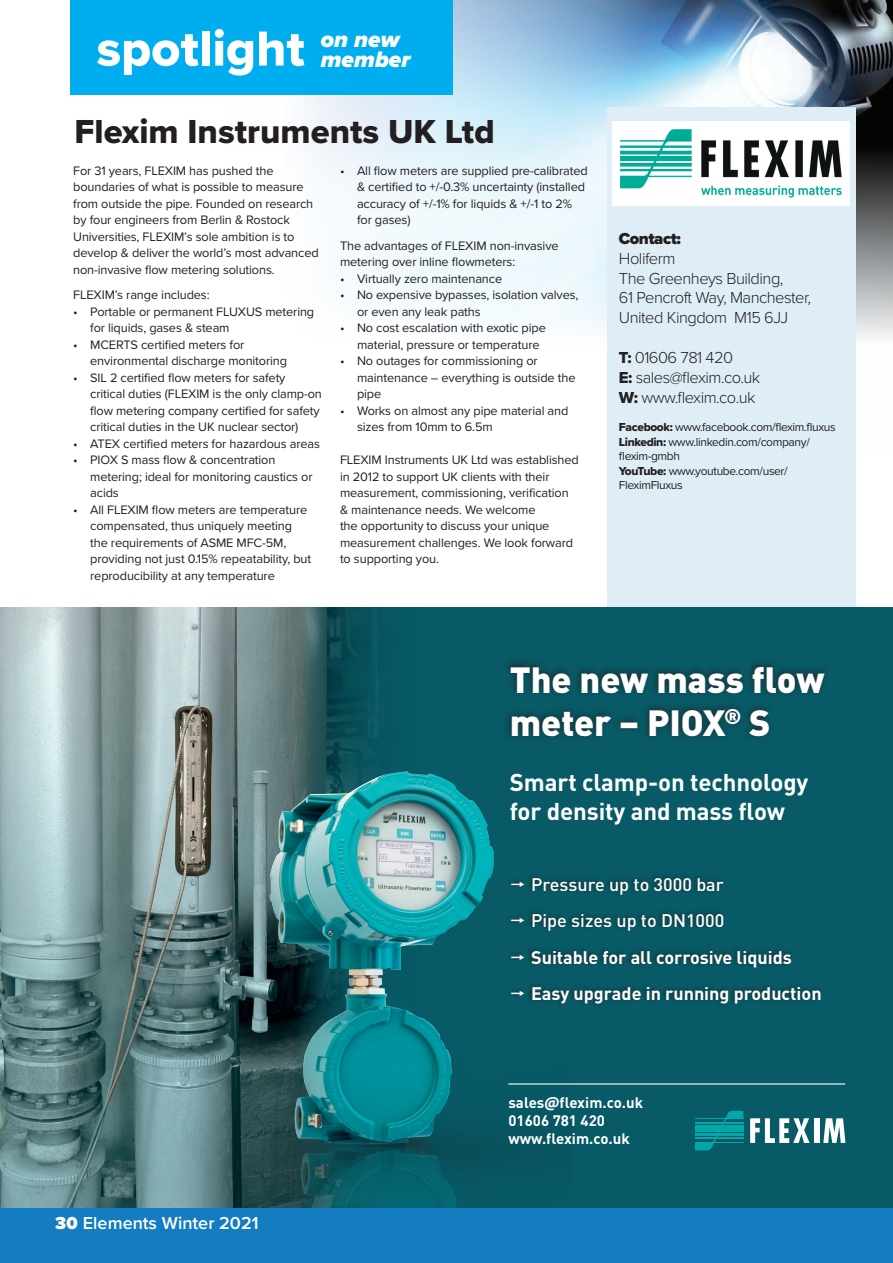
<style>
.page{position:relative;width:893px;height:1263px;background:#fff}
.page>*{position:absolute;margin:0;border:0;box-sizing:border-box;transform-origin:0 0}
.t1{font:51px "Proxima Nova Extrabld";color:#fff}
.t2{font:900 36px/43.2px "DIN Pro";letter-spacing:-.005em;color:#fff}
.t3{font:34.5px "Proxima Nova Extrabld";color:#231f20}
.t4{font:700 24px/28.8px "DIN Pro";letter-spacing:-.005em;color:#fff}
.t5{font:italic 900 23.25px "Proxima Nova";color:#fff}
.t6{font:700 18px/36.5px "DIN Pro";color:#fff}
.t7{font:500 18px/36.5px "DIN Pro";color:#fff}
.t8{font:600 18px "Proxima Nova";color:#fff}
.t9{font:300 16.5px/19.8px "Proxima Nova";letter-spacing:-.03em;color:#231f20}
.t10{font:900 16.5px "Proxima Nova";letter-spacing:-.03em;color:#231f20}
.t11{font:700 15px/18px "DIN Pro";color:#fff}
.t12{font:12.75px/16.5px "Proxima Nova";letter-spacing:-.01em;color:#231f20}
.t13{font:12px/14.4px "Proxima Nova";letter-spacing:-.03em;color:#231f20}
.s1{font-family:"Proxima Nova Extrabld";font-weight:400}
.s2{font-family:"Proxima Nova Extrabld"}
.s3{font-weight:900}
.s4{font-family:"Aller"}
</style>
<div class="page">
<div style="left:0;top:1208px;width:893px;height:55px;background:#147cc1"></div>
<img style="left:305px;top:0;width:587px;height:456px">
<div style="left:607px;top:107px;width:248px;height:531px;background:#dfeef6"></div>
<div style="left:71px;top:0;width:382px;height:95px;background:#00aeef"></div>
<img style="left:0;top:607px;width:294px;height:601px">
<div style="left:294px;top:607px;width:599px;height:601px;background:#075a66"></div>
<img style="left:167px;top:744px;width:405px;height:464px">
<svg style="left:695px;top:1111px;width:48px;height:39px"></svg>
<hr style="left:695px;top:1142px;width:48px;height:1px;background:#00a8aa">
<hr style="left:695px;top:1118px;width:48px;height:1px;background:#00a8aa">
<hr style="left:695px;top:1122px;width:48px;height:1px;background:#00a8aa">
<hr style="left:695px;top:1125px;width:48px;height:3px;background:#00a8aa">
<hr style="left:695px;top:1129px;width:48px;height:3px;background:#00a8aa">
<hr style="left:695px;top:1133px;width:48px;height:3px;background:#00a8aa">
<hr style="left:695px;top:1137px;width:48px;height:2px;background:#00a8aa">
<div style="left:814px;top:1118px;width:5px;height:25px;background:#fff"></div>
<svg style="left:823px;top:1118px;width:22px;height:25px"></svg>
<svg style="left:750px;top:1118px;width:60px;height:25px"></svg>
<div style="left:503px;top:658px;width:327px;height:83px;background:#231f20;opacity:.75"></div>
<div style="left:505px;top:873px;width:318px;height:134px;background:#231f20;opacity:.75"></div>
<hr style="left:508px;top:1083px;width:337px;height:1px;background:#fff">
<img style="left:612px;top:122px;width:238px;height:83px">
<svg style="left:511px;top:882px;width:13px;height:5px"></svg>
<svg style="left:511px;top:918px;width:13px;height:5px"></svg>
<svg style="left:511px;top:955px;width:13px;height:5px"></svg>
<svg style="left:511px;top:991px;width:13px;height:5px"></svg>
<h1 class="t1" style="left:96px;top:11px;width:305px">spotlight <sup>on</sup> <sup>new</sup></h1>
<h3 class="t5" style="left:321px;top:42px;width:91px">member</h3>
<h3 class="t3" style="left:74px;top:106px;width:422px">Flexim Instruments UK Ltd</h3>
<p class="t12" style="left:73px;top:162px;width:247px">For 31 years, FLEXIM has pushed the boundaries of what is possible to measure from outside the pipe. Founded on research by four engineers from Berlin &amp; Rostock Universities, FLEXIM’s sole ambition is to develop &amp; deliver the world’s most advanced non-invasive flow metering solutions.</p>
<p class="t12" style="left:73px;top:286px;width:138px">FLEXIM’s range includes:</p>
<p class="t12" style="left:90px;top:303px;width:226px;text-indent:-17px">• Portable or permanent FLUXUS metering for liquids, gases &amp; steam</p>
<p class="t12" style="left:90px;top:336px;width:198px;text-indent:-17px">• MCERTS certified meters for environmental discharge monitoring</p>
<p class="t12" style="left:90px;top:369px;width:233px;text-indent:-17px">• SIL 2 certified flow meters for safety critical duties (FLEXIM is the only clamp-on flow metering company certified for safety critical duties in the UK nuclear sector)</p>
<p class="t12" style="left:73px;top:435px;width:248px">• ATEX certified meters for hazardous areas</p>
<p class="t12" style="left:90px;top:451px;width:224px;text-indent:-17px">• PIOX S mass flow &amp; concentration metering; ideal for monitoring caustics or acids</p>
<p class="t12" style="left:90px;top:501px;width:223px;text-indent:-17px">• All FLEXIM flow meters are temperature compensated, thus uniquely meeting the requirements of ASME MFC-5M, providing not just 0.15% repeatability, but reproducibility at any temperature</p>
<p class="t12" style="left:357px;top:162px;width:232px;text-indent:-17px">• All flow meters are supplied pre-calibrated &amp; certified to +/-0.3% uncertainty (installed accuracy of +/-1% for liquids &amp; +/-1 to 2% for gases)</p>
<p class="t12" style="left:340px;top:237px;width:220px">The advantages of FLEXIM non-invasive metering over inline flowmeters:</p>
<p class="t12" style="left:340px;top:270px;width:164px">• Virtually zero maintenance</p>
<p class="t12" style="left:357px;top:286px;width:223px;text-indent:-17px">• No expensive bypasses, isolation valves, or even any leak paths</p>
<p class="t12" style="left:357px;top:319px;width:190px;text-indent:-17px">• No cost escalation with exotic pipe material, pressure or temperature</p>
<p class="t12" style="left:357px;top:352px;width:220px;text-indent:-17px">• No outages for commissioning or maintenance – everything is outside the pipe</p>
<p class="t12" style="left:357px;top:402px;width:213px;text-indent:-17px">• Works on almost any pipe material and sizes from 10mm to 6.5m</p>
<p class="t12" style="left:340px;top:451px;width:240px">FLEXIM Instruments UK Ltd was established in 2012 to support UK clients with their measurement, commissioning, verification &amp; maintenance needs. We welcome<br>the opportunity to discuss your unique measurement challenges. We look forward to supporting you.</p>
<p class="t10" style="left:619px;top:226px;width:64px">Contact:</p>
<p class="t9" style="left:619px;top:248px;width:194px">Holiferm<br>The Greenheys Building,<br>61 Pencroft Way, Manchester,<br>United Kingdom M15 6JJ</p>
<p class="t9" style="left:619px;top:347px;width:143px"><span class="s1">T:</span> 01606 781 420<br><span class="s1">E:</span> sales@flexim.co.uk<br><span class="s1">W:</span> www.flexim.co.uk</p>
<p class="t13" style="left:619px;top:420px;width:218px"><span class="s2">Facebook:</span> www.facebook.com/flexim.fluxus<br><span class="s2">Linkedin:</span> www.linkedin.com/company/ flexim-gmbh<br><span class="s2">YouTube:</span> www.youtube.com/user/<br>FleximFluxus</p>
<h2 class="t2" style="left:510px;top:654px;width:316px">The new mass flow meter – PIOX<sup>®</sup> S</h2>
<h3 class="t4" style="left:510px;top:765px;width:300px">Smart clamp-on technology for density and mass flow</h3>
<h3 class="t7" style="left:531px;top:864px;width:195px">Pressure up to 3000 bar<br>Pipe sizes up to DN1000</h3>
<h3 class="t6" style="left:531px;top:937px;width:292px">Suitable for all corrosive liquids<br>Easy upgrade in running production</h3>
<h3 class="t8" style="left:55px;top:1210px;width:205px"><span class="s3">30</span> Elements Winter 2021</h3>
<p class="t11" style="left:508px;top:1092px;width:136px">sales<span class="s4">@</span>flexim.co.uk<br>01606 781 420 www.flexim.co.uk</p>
</div>
